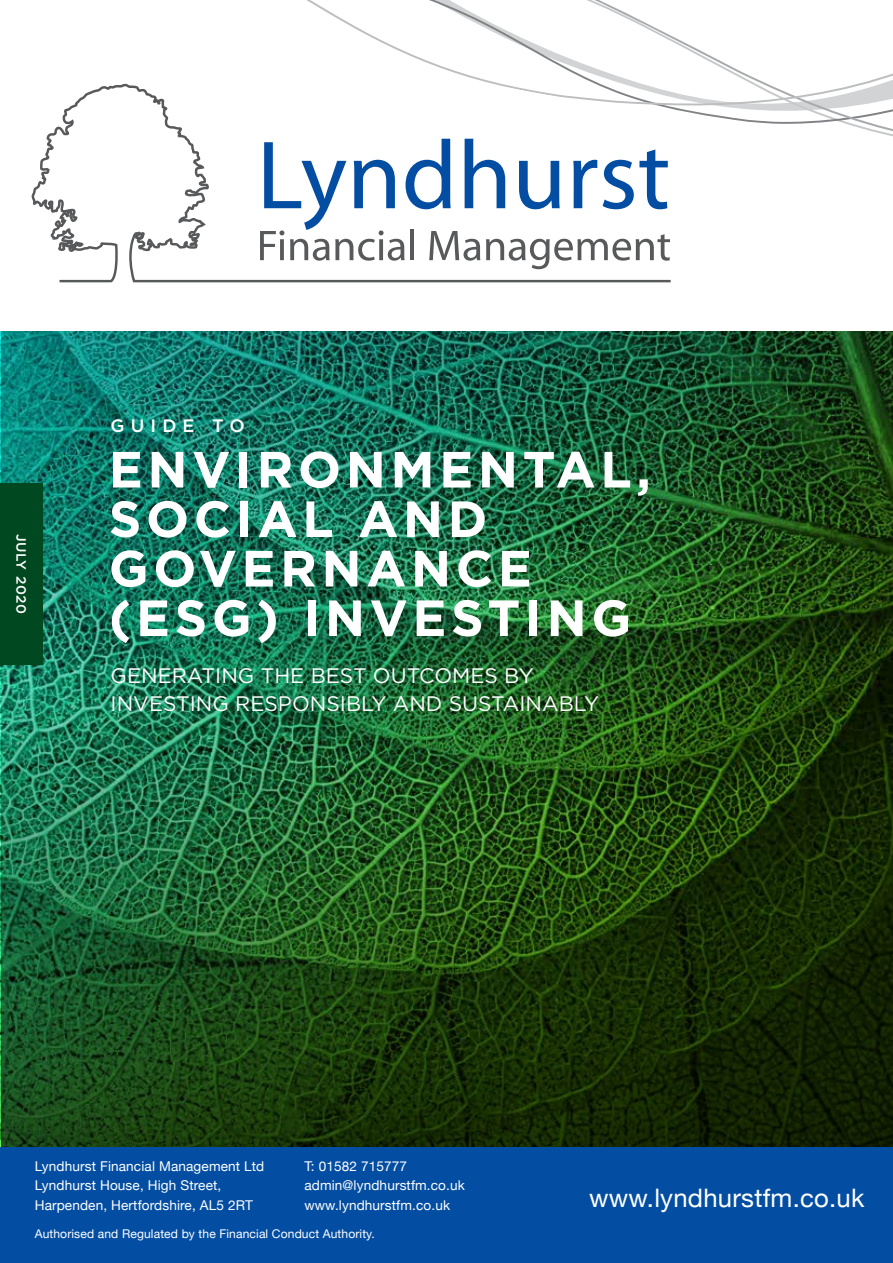
<style>
.page{position:relative;width:893px;height:1263px;background:#fff}
.page>*{position:absolute;margin:0;border:0;box-sizing:border-box;transform-origin:0 0}
.t1{font:700 50.85px/49.5px "Gotham HTF";letter-spacing:.09em;color:#fff}
.t2{font:25.5px "Helvetica Neue";letter-spacing:.01em;color:#fff}
.t3{font:21px/27.6px "Gotham HTF";color:#fff}
.t4{font:500 18px "Gotham HTF";letter-spacing:.34em;color:#fff}
.t5{font:13.5px/19.5px "Helvetica Neue";letter-spacing:.01em;color:#fff}
.t6{font:500 13.5px "Gotham HTF";letter-spacing:.04em;color:#fff}
.t7{font:12px "Helvetica Neue";letter-spacing:.01em;color:#fff}
</style>
<div class="page">
<img style="left:2px;top:331px;width:891px;height:360px">
<div style="left:0;top:483px;width:43px;height:182px;background:#004820"></div>
<img style="left:2px;top:691px;width:891px;height:572px">
<svg style="left:673px;top:106px;width:220px;height:31px"></svg>
<svg style="left:307px;top:0;width:586px;height:106px"></svg>
<svg style="left:31px;top:82px;width:642px;height:201px"></svg>
<div style="left:0;top:1148px;width:892px;height:115px;background:#034ea2"></div>
<p class="t6" style="left:29px;top:534px;width:81px;rotate:90deg">JULY 2020</p>
<h3 class="t4" style="left:111px;top:415px;width:136px">GUIDE TO</h3>
<h1 class="t1" style="left:109px;top:443px;width:544px">ENVIRONMENTAL,<br>SOCIAL AND<br>GOVERNANCE (ESG) INVESTING</h1>
<h3 class="t3" style="left:111px;top:662px;width:490px">GENERATING THE BEST OUTCOMES BY<br>INVESTING RESPONSIBLY AND SUSTAINABLY</h3>
<p class="t5" style="left:35px;top:1156px;width:231px">Lyndhurst Financial Management Ltd<br>Lyndhurst House, High Street,<br>Harpenden, Hertfordshire, AL5 2RT</p>
<p class="t7" style="left:35px;top:1226px;width:342px">Authorised and Regulated by the Financial Conduct Authority.</p>
<p class="t5" style="left:304px;top:1156px;width:162px">T: 01582 715777 admin@lyndhurstfm.co.uk www.lyndhurstfm.co.uk</p>
<h2 class="t2" style="left:589px;top:1182px;width:277px">www.lyndhurstfm.co.uk</h2>
</div>
